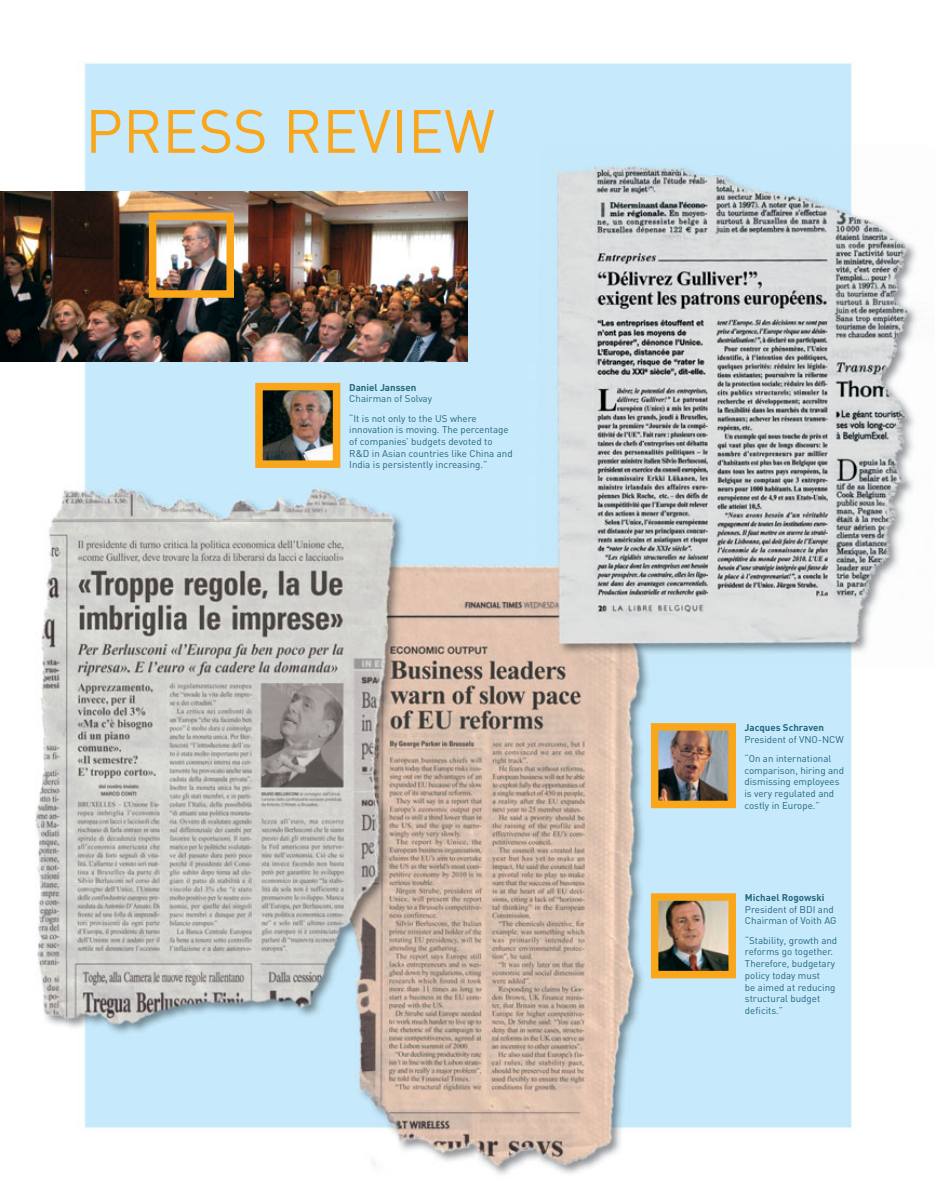
<style>
.page{position:relative;width:935px;height:1190px;background:#fff}
.page>*{position:absolute;margin:0;border:0;box-sizing:border-box;transform-origin:0 0}
.t1{font:60px "DIN";color:#faa61a}
.t2{font:9.75px/11.7px "DIN";color:#25677c}
.t3{font:700 9.75px "DIN";color:#25677c}
</style>
<div class="page">
<img style="left:0;top:62px;width:917px;height:1113px">
<img style="left:0;top:191px;width:468px;height:170px">
<img style="left:264px;top:392px;width:67px;height:67px">
<div style="left:255px;top:383px;width:85px;height:85px;border:8px solid #faa61a"></div>
<div style="left:149px;top:213px;width:85px;height:85px;border:8px solid #faa61a"></div>
<img style="left:660px;top:732px;width:67px;height:67px">
<div style="left:651px;top:723px;width:85px;height:85px;border:8px solid #faa61a"></div>
<img style="left:660px;top:902px;width:67px;height:67px">
<div style="left:651px;top:893px;width:85px;height:85px;border:8px solid #faa61a"></div>
<h1 class="t1" style="left:85px;top:110px;width:411px">PRESS REVIEW</h1>
<p class="t3" style="left:349px;top:384px;width:69px">Daniel Janssen</p>
<p class="t2" style="left:349px;top:390px;width:129px;line-height:19.4px">Chairman of Solvay<br>“It is not only to the US where</p>
<p class="t2" style="left:349px;top:425px;width:165px">innovation is moving. The percentage of companies’ budgets devoted to R&amp;D in Asian countries like China and India is persistently increasing.”</p>
<p class="t3" style="left:744px;top:724px;width:81px">Jacques Schraven</p>
<p class="t2" style="left:744px;top:730px;width:101px;line-height:19.4px">President of VNO-NCW “On an international</p>
<p class="t2" style="left:744px;top:765px;width:101px">comparison, hiring and dismissing employees is very regulated and costly in Europe.”</p>
<p class="t3" style="left:745px;top:894px;width:81px">Michael Rogowski</p>
<p class="t2" style="left:745px;top:904px;width:93px">President of BDI and<br>Chairman of Voith AG</p>
<p class="t2" style="left:745px;top:935px;width:94px">“Stability, growth and reforms go together.<br>Therefore, budgetary policy today must<br>be aimed at reducing structural budget deficits.”</p>
</div>
